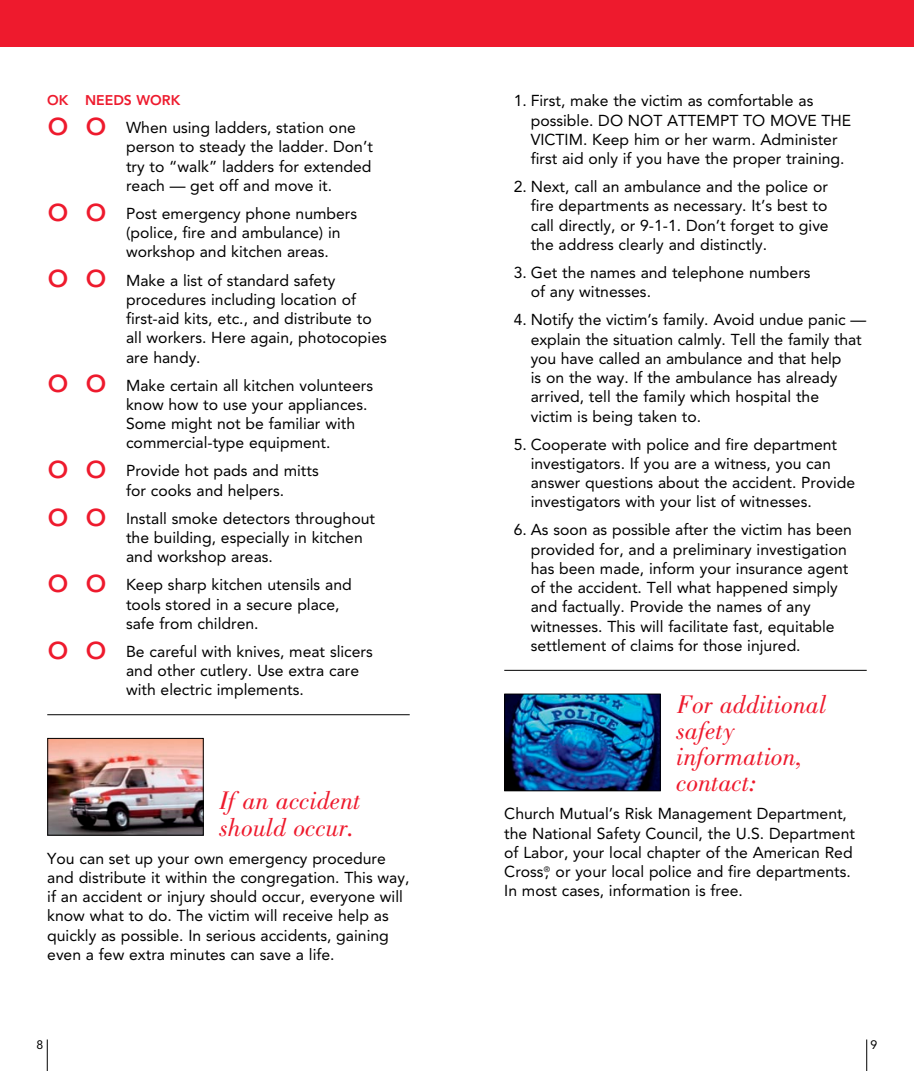
<style>
.page{position:relative;width:914px;height:1071px;background:#fff}
.page>*{position:absolute;margin:0;border:0;box-sizing:border-box;transform-origin:0 0}
.t1{font:36.75px "Avenir LT Std";color:#ee1a2d}
.t2{font:italic 26.25px/26.2px "Bodoni Std";color:#ee1a2d}
.t3{font:15.75px/19.2px "Avenir LT Std";color:#000}
.t4{font:800 14px "Avenir LT Std";color:#ee1a2d}
.t5{font:12.25px "Avenir LT Std";color:#000}
</style>
<div class="page">
<div style="left:0;top:0;width:457px;height:47px;background:#ee1a2d"></div>
<hr style="left:47px;top:1040px;width:1px;height:31px;background:#000">
<div style="left:457px;top:0;width:457px;height:47px;background:#ee1a2d"></div>
<hr style="left:866px;top:1040px;width:1px;height:31px;background:#000">
<hr style="left:504px;top:670px;width:362px;height:1px;background:#000">
<hr style="left:47px;top:714px;width:363px;height:1px;background:#000">
<img style="left:506px;top:696px;width:152px;height:93px">
<div style="left:504px;top:694px;width:156px;height:97px;border:1px solid #000"></div>
<img style="left:49px;top:740px;width:153px;height:94px">
<div style="left:47px;top:738px;width:157px;height:98px;border:1px solid #000"></div>
<p class="t4" style="left:47px;top:92px;width:135px">OK NEEDS WORK</p>
<h1 class="t1" style="left:47px;top:101px;width:61px">o o</h1>
<p class="t3" style="left:126px;top:118px;width:248px">When using ladders, station one person to steady the ladder. Don’t try to “walk” ladders for extended reach — get off and move it.</p>
<h1 class="t1" style="left:47px;top:187px;width:61px">o o</h1>
<p class="t3" style="left:126px;top:204px;width:233px">Post emergency phone numbers (police, fire and ambulance) in workshop and kitchen areas.</p>
<h1 class="t1" style="left:47px;top:253px;width:61px">o o</h1>
<p class="t3" style="left:126px;top:271px;width:262px">Make a list of standard safety procedures including location of first-aid kits, etc., and distribute to all workers. Here again, photocopies are handy.</p>
<h1 class="t1" style="left:47px;top:358px;width:61px">o o</h1>
<p class="t3" style="left:126px;top:376px;width:248px">Make certain all kitchen volunteers know how to use your appliances.<br>Some might not be familiar with commercial-type equipment.</p>
<h1 class="t1" style="left:47px;top:444px;width:61px">o o</h1>
<p class="t3" style="left:126px;top:461px;width:194px">Provide hot pads and mitts for cooks and helpers.</p>
<h1 class="t1" style="left:47px;top:491px;width:61px">o o</h1>
<p class="t3" style="left:126px;top:509px;width:250px">Install smoke detectors throughout the building, especially in kitchen and workshop areas.</p>
<h1 class="t1" style="left:47px;top:558px;width:61px">o o</h1>
<p class="t3" style="left:126px;top:575px;width:227px">Keep sharp kitchen utensils and tools stored in a secure place, safe from children.</p>
<h1 class="t1" style="left:47px;top:625px;width:61px">o o</h1>
<p class="t3" style="left:126px;top:642px;width:248px">Be careful with knives, meat slicers and other cutlery. Use extra care with electric implements.</p>
<h2 class="t2" style="left:219px;top:788px;width:143px">If an accident should occur.</h2>
<p class="t3" style="left:47px;top:849px;width:363px">You can set up your own emergency procedure and distribute it within the congregation. This way, if an accident or injury should occur, everyone will know what to do. The victim will receive help as quickly as possible. In serious accidents, gaining even a few extra minutes can save a life.</p>
<p class="t5" style="left:37px;top:1037px;width:8px">8</p>
<p class="t3" style="left:530px;top:91px;width:322px;text-indent:-17px">1. First, make the victim as comfortable as possible. DO NOT ATTEMPT TO MOVE THE VICTIM. Keep him or her warm. Administer first aid only if you have the proper training.</p>
<p class="t3" style="left:530px;top:177px;width:299px;text-align:justify;text-indent:-17px">2. Next, call an ambulance and the police or fire departments as necessary. It’s best to call directly, or 9-1-1. Don’t forget to give the address clearly and distinctly.</p>
<p class="t3" style="left:530px;top:263px;width:281px;text-indent:-17px">3. Get the names and telephone numbers of any witnesses.</p>
<p class="t3" style="left:530px;top:310px;width:337px;text-indent:-17px">4. Notify the victim’s family. Avoid undue panic — explain the situation calmly. Tell the family that you have called an ambulance and that help<br>is on the way. If the ambulance has already arrived, tell the family which hospital the<br>victim is being taken to.</p>
<p class="t3" style="left:530px;top:435px;width:326px;text-indent:-17px">5. Cooperate with police and fire department investigators. If you are a witness, you can answer questions about the accident. Provide investigators with your list of witnesses.</p>
<p class="t3" style="left:530px;top:520px;width:323px;text-indent:-17px">6. As soon as possible after the victim has been provided for, and a preliminary investigation has been made, inform your insurance agent of the accident. Tell what happened simply and factually. Provide the names of any witnesses. This will facilitate fast, equitable settlement of claims for those injured.</p>
<h2 class="t2" style="left:676px;top:691px;width:152px">For additional safety information, contact:</h2>
<p class="t3" style="left:504px;top:804px;width:352px">Church Mutual’s Risk Management Department, the National Safety Council, the U.S. Department of Labor, your local chapter of the American Red Cross<sup>®</sup>, or your local police and fire departments.<br>In most cases, information is free.</p>
<p class="t5" style="left:870px;top:1037px;width:8px">9</p>
</div>
